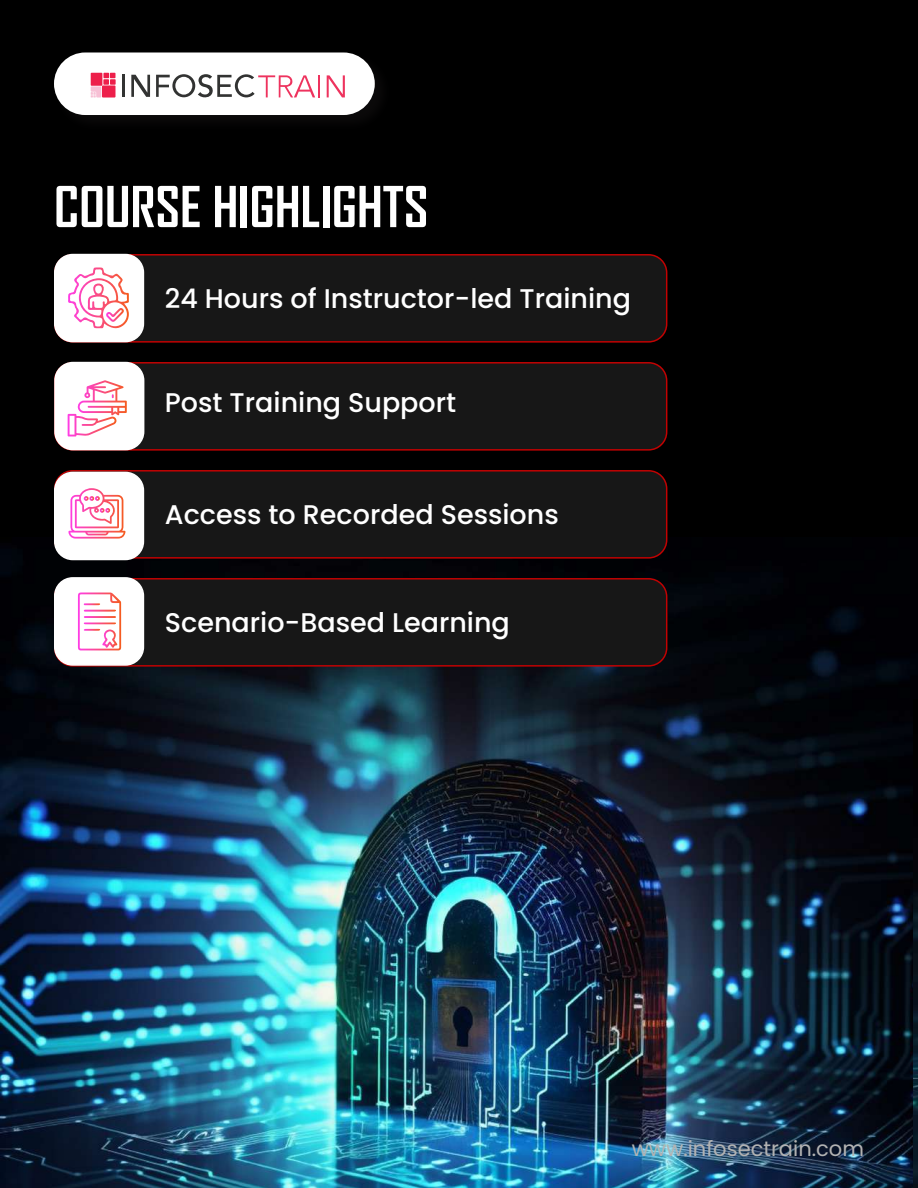
<style>
.page{position:relative;width:918px;height:1188px;background:#000}
.page>*{position:absolute;margin:0;border:0;box-sizing:border-box;transform-origin:0 0}
.t1{font:700 54px "Agency FB";color:#fff}
.t2{font:500 27px "Poppins";color:#fff}
.t3{font:21px "Poppins";color:#b3b3b3}
</style>
<div class="page">
<img style="left:0;top:538px;width:916px;height:650px">
<div style="left:54px;top:52px;width:321px;height:63px;background:#fff;border-radius:31px"></div>
<svg style="left:91px;top:73px;width:25px;height:25px"></svg>
<hr style="left:123px;top:75px;width:2px;height:22px;background:#323332">
<svg style="left:131px;top:75px;width:19px;height:22px"></svg>
<svg style="left:156px;top:74px;width:159px;height:24px"></svg>
<hr style="left:318px;top:75px;width:2px;height:22px;background:#ee335e">
<svg style="left:327px;top:75px;width:18px;height:22px"></svg>
<div style="left:55px;top:255px;width:612px;height:87px;background:#171717;border-radius:18px"></div>
<div style="left:54px;top:254px;width:613px;height:89px;border:2px solid #c20202;border-radius:18px"></div>
<div style="left:55px;top:255px;width:88px;height:87px;background:#fff;border-radius:18px"></div>
<div style="left:54px;top:254px;width:90px;height:88px;border:2px solid #fff;border-radius:18px"></div>
<div style="left:55px;top:471px;width:612px;height:87px;background:#171717;border-radius:18px"></div>
<div style="left:54px;top:470px;width:613px;height:89px;border:2px solid #c20202;border-radius:18px"></div>
<div style="left:55px;top:363px;width:612px;height:87px;background:#171717;border-radius:18px"></div>
<div style="left:54px;top:362px;width:613px;height:89px;border:2px solid #c20202;border-radius:18px"></div>
<div style="left:55px;top:579px;width:612px;height:87px;background:#171717;border-radius:18px"></div>
<div style="left:54px;top:578px;width:613px;height:89px;border:2px solid #c20202;border-radius:18px"></div>
<svg style="left:68px;top:267px;width:61px;height:62px"></svg>
<img style="left:914px;top:699px;width:4px;height:489px">
<div style="left:55px;top:363px;width:89px;height:87px;background:#fff;border-radius:18px"></div>
<div style="left:54px;top:362px;width:90px;height:88px;border:2px solid #fff;border-radius:18px"></div>
<div style="left:55px;top:472px;width:88px;height:87px;background:#fff;border-radius:18px"></div>
<div style="left:54px;top:472px;width:90px;height:88px;border:2px solid #fff;border-radius:18px"></div>
<div style="left:55px;top:578px;width:88px;height:87px;background:#fff;border-radius:18px"></div>
<div style="left:54px;top:577px;width:90px;height:89px;border:2px solid #fff;border-radius:18px"></div>
<svg style="left:68px;top:380px;width:59px;height:57px"></svg>
<svg style="left:68px;top:488px;width:57px;height:51px"></svg>
<svg style="left:78px;top:592px;width:43px;height:58px"></svg>
<h1 class="t1" style="left:54px;top:173px;width:376px">COURSE HIGHLIGHTS</h1>
<p class="t2" style="left:165px;top:283px;width:468px">24 Hours of Instructor-led Training</p>
<p class="t2" style="left:165px;top:387px;width:293px">Post Training Support</p>
<p class="t2" style="left:165px;top:499px;width:395px">Access to Recorded Sessions</p>
<p class="t2" style="left:165px;top:607px;width:347px">Scenario-Based Learning</p>
<p class="t3" style="left:632px;top:1137px;width:234px">www.infosectrain.com</p>
</div>
